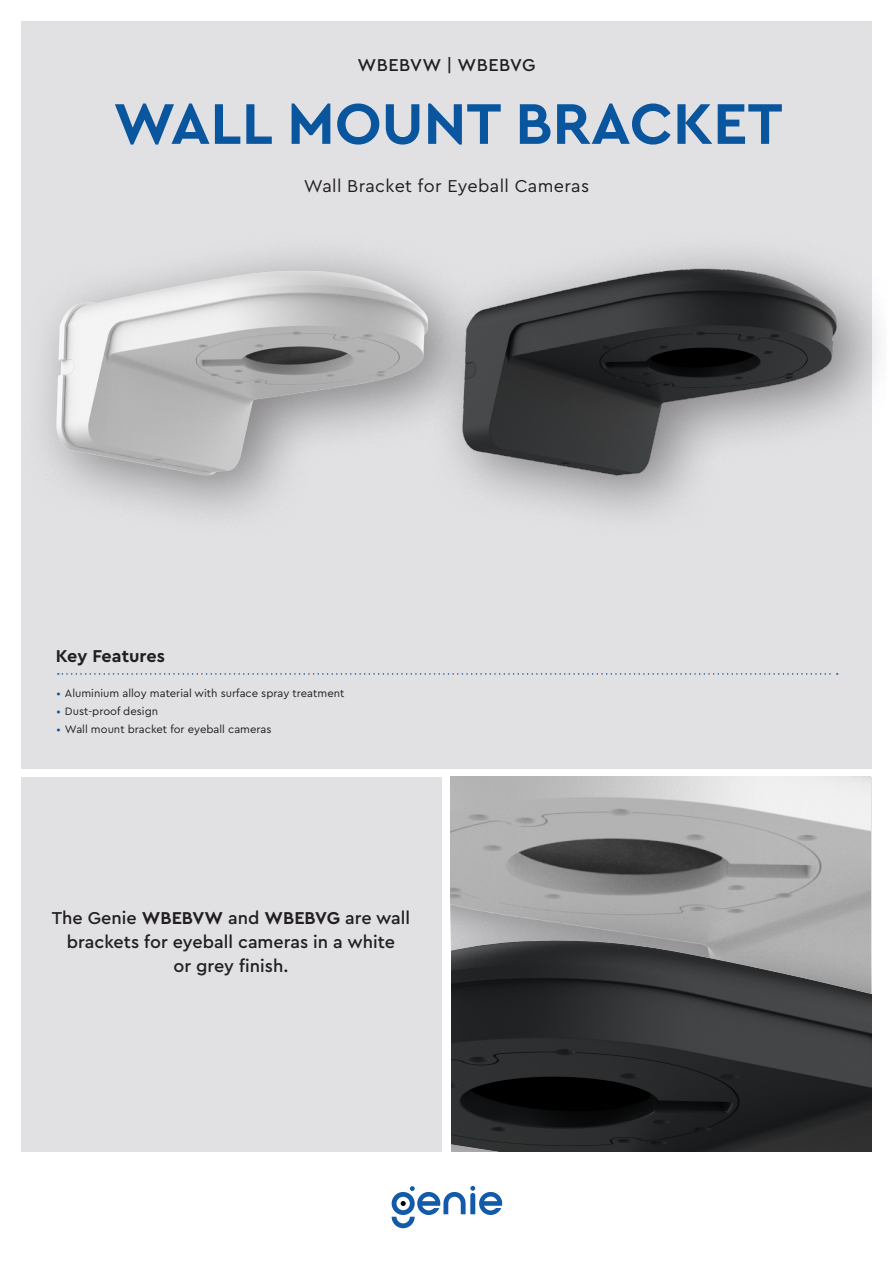
<style>
.page{position:relative;width:893px;height:1263px;background:#fff}
.page>*{position:absolute;margin:0;border:0;box-sizing:border-box;transform-origin:0 0}
.t1{font:700 60px "Cera Pro";color:#09559e}
.t2{font:500 18px "Cera Pro";color:#231f20}
.t3{font:18px "Cera Pro";letter-spacing:.02em;color:#231f20}
.t4{font:500 18px "Cera Pro";letter-spacing:.025em;color:#231f20}
.t5{font:700 18px "Cera Pro";color:#231f20}
.t6{font:11.25px "Cera Pro";color:#231f20}
.s1{color:#09559e}
.s2{font-weight:700}
</style>
<div class="page">
<div style="left:21px;top:21px;width:851px;height:748px;background:#e1e1e4"></div>
<div style="left:21px;top:777px;width:421px;height:374px;background:#e1e1e4"></div>
<svg style="left:392px;top:1186px;width:110px;height:42px"></svg>
<svg style="left:58px;top:673px;width:780px;height:2px"></svg>
<img style="left:43px;top:252px;width:382px;height:263px">
<img style="left:451px;top:777px;width:420px;height:122px">
<div style="left:425px;top:228px;width:461px;height:313px;background:#231f20;opacity:.48"></div>
<img style="left:438px;top:249px;width:412px;height:246px">
<div style="left:451px;top:899px;width:421px;height:252px;background:#aeaeae"></div>
<img style="left:451px;top:906px;width:421px;height:245px">
<p class="t4" style="left:357px;top:53px;width:180px">WBEBVW | WBEBVG</p>
<p class="t1" style="left:113px;top:84px;width:671px">WALL MOUNT BRACKET</p>
<p class="t3" style="left:304px;top:174px;width:287px">Wall Bracket for Eyeball Cameras</p>
<p class="t5" style="left:56px;top:644px;width:111px">Key Features</p>
<p class="t6" style="left:56px;top:685px;width:289px"><span class="s1">•</span> Aluminium alloy material with surface spray treatment</p>
<p class="t6" style="left:56px;top:703px;width:103px"><span class="s1">•</span> Dust-proof design</p>
<p class="t6" style="left:56px;top:721px;width:217px"><span class="s1">•</span> Wall mount bracket for eyeball cameras</p>
<p class="t2" style="left:52px;top:906px;width:360px">The Genie <span class="s2">WBEBVW</span> and <span class="s2">WBEBVG</span> are wall</p>
<p class="t2" style="left:67px;top:930px;width:330px">brackets for eyeball cameras in a white</p>
<p class="t2" style="left:173px;top:954px;width:117px">or grey finish.</p>
</div>
